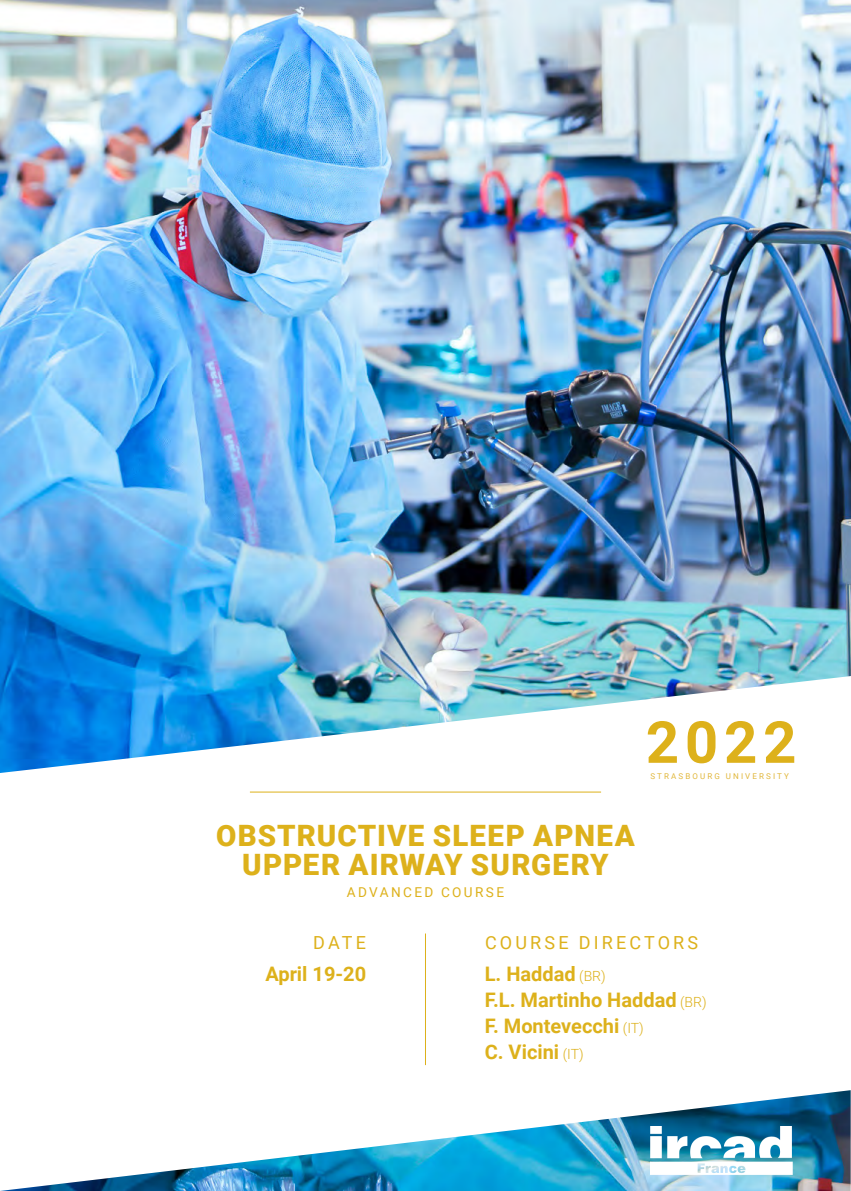
<style>
.page{position:relative;width:851px;height:1191px;background:#fff}
.page>*{position:absolute;margin:0;border:0;box-sizing:border-box;transform-origin:0 0}
.t1{font:700 58px "Roboto";color:#ddb11b}
.t2{font:900 29.4px/28.8px "Roboto";letter-spacing:.04em;color:#ddb11b;text-align:center}
.t3{font:700 20px/26px "Roboto";color:#ddb11b}
.t4{font:18px "Roboto";letter-spacing:.175em;color:#ddb11b}
.t5{font:13.6px "Roboto";letter-spacing:.175em;color:#ddb11b}
.t6{font:8px "Roboto";letter-spacing:.265em;color:#e1b73b}
.s1{font-weight:300;font-size:14px}
</style>
<div class="page">
<img style="left:0;top:1090px;width:850px;height:101px">
<hr style="left:425px;top:933px;width:1px;height:132px;background:#ddb11b">
<hr style="left:250px;top:791px;width:351px;height:1px;background:#ddb11b">
<img style="left:650px;top:1126px;width:142px;height:48px">
<img style="left:0;top:0;width:850px;height:773px">
<h1 class="t1" style="left:645px;top:701px;width:152px">2022</h1>
<p class="t6" style="left:650px;top:770px;width:140px">STRASBOURG UNIVERSITY</p>
<h2 class="t2" style="left:216px;top:820px;width:420px">OBSTRUCTIVE SLEEP APNEA<br>UPPER AIRWAY SURGERY</h2>
<p class="t5" style="left:347px;top:882px;width:159px">ADVANCED COURSE</p>
<p class="t4" style="left:313px;top:930px;width:54px">DATE</p>
<p class="t4" style="left:485px;top:930px;width:214px">COURSE DIRECTORS</p>
<p class="t3" style="left:265px;top:960px;width:102px">April 19-20</p>
<p class="t3" style="left:484px;top:960px;width:223px">L. Haddad <span class="s1">(BR)<br></span>F.L. Martinho Haddad <span class="s1">(BR)<br></span>F. Montevecchi <span class="s1">(IT)<br></span>C. Vicini <span class="s1">(IT)</span></p>
</div>
